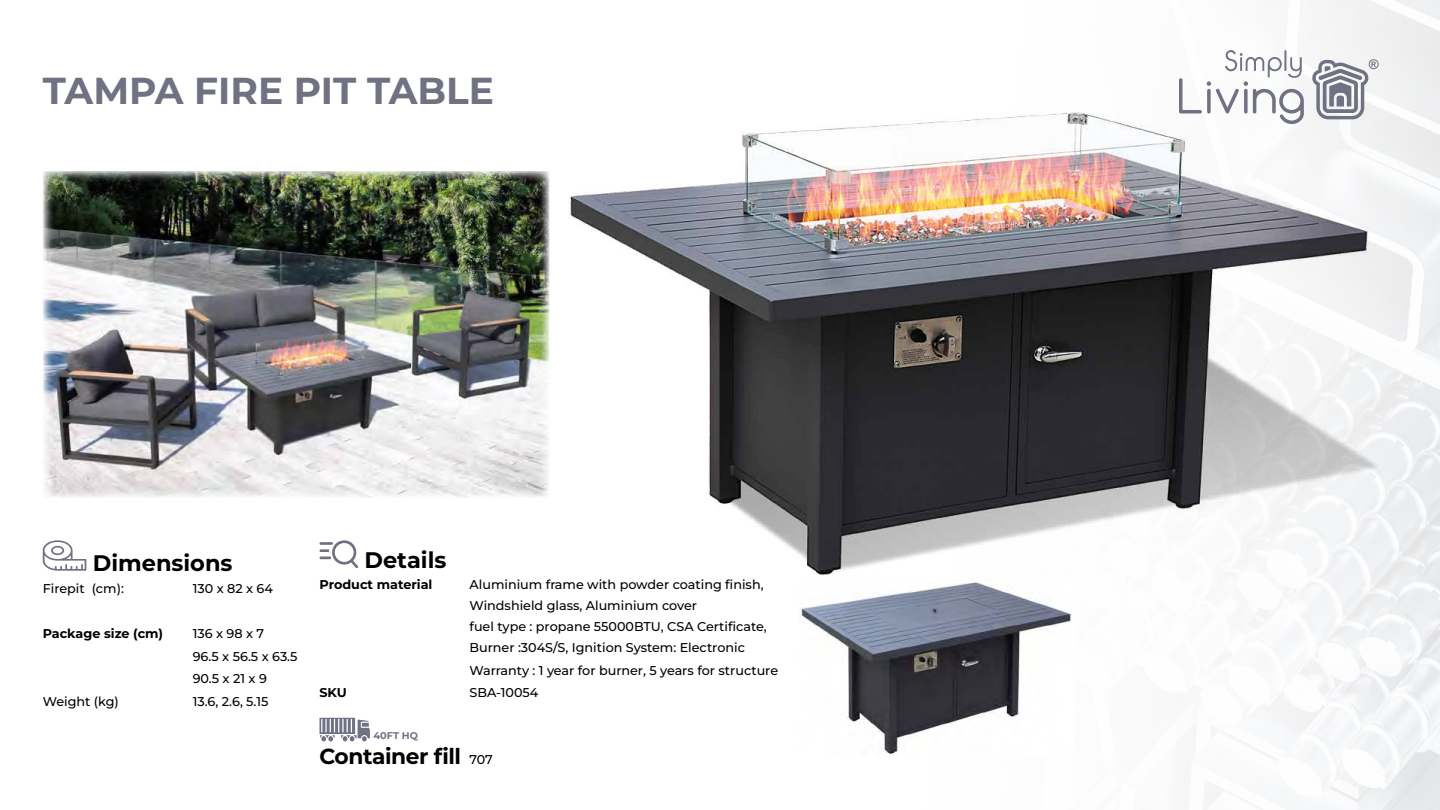
<style>
.page{position:relative;width:1440px;height:810px;background:#fff}
.page>*{position:absolute;margin:0;border:0;box-sizing:border-box;transform-origin:0 0}
.t1{font:700 37.5px "Montserrat";color:#707182}
.t2{font:700 22.5px "Montserrat";color:#000}
.t3{font:700 21.75px "Montserrat";letter-spacing:-.02em;color:#000}
.t4{font:500 12.75px/21px "Montserrat";color:#000}
.t5{font:700 12.75px "Montserrat";color:#000}
.t6{font:700 9.75px "Montserrat";color:#707182}
.s1{font-weight:500;font-size:12.75px}
</style>
<div class="page">
<svg style="left:1179px;top:50px;width:125px;height:58px"></svg>
<svg style="left:1311px;top:59px;width:68px;height:49px"></svg>
<svg style="left:319px;top:540px;width:39px;height:28px"></svg>
<svg style="left:320px;top:718px;width:50px;height:23px"></svg>
<img style="left:799px;top:577px;width:275px;height:179px">
<img style="left:568px;top:108px;width:811px;height:469px">
<svg style="left:43px;top:540px;width:43px;height:31px"></svg>
<img style="left:43px;top:171px;width:506px;height:327px">
<h1 class="t1" style="left:43px;top:66px;width:453px">TAMPA FIRE PIT TABLE</h1>
<h2 class="t2" style="left:93px;top:548px;width:141px">Dimensions</h2>
<p class="t4" style="left:43px;top:578px;width:83px">Firepit (cm):</p>
<p class="t4" style="left:193px;top:578px;width:82px">130 x 82 x 64</p>
<p class="t5" style="left:43px;top:625px;width:122px">Package size (cm)</p>
<p class="t4" style="left:193px;top:622px;width:106px;line-height:22.5px">136x98x7<br>96.5 x 56.5 x 63.5<br>90.5 x 21 x 9</p>
<p class="t4" style="left:43px;top:690px;width:78px">Weight (kg)</p>
<p class="t4" style="left:193px;top:690px;width:77px">13.6, 2.6, 5.15</p>
<h2 class="t2" style="left:364px;top:545px;width:83px">Details</h2>
<p class="t5" style="left:320px;top:576px;width:114px">Product material</p>
<p class="t4" style="left:470px;top:574px;width:299px">Aluminium frame with powder coating finish, Windshield glass, Aluminium cover<br>fuel type : propane 55000BTU, CSA Certificate, Burner :304S/S, Ignition System: Electronic</p>
<p class="t4" style="left:470px;top:659px;width:310px">Warranty : 1 year for burner, 5 years for structure</p>
<p class="t5" style="left:320px;top:684px;width:29px">SKU</p>
<p class="t4" style="left:470px;top:682px;width:70px">SBA-10054</p>
<p class="t6" style="left:374px;top:729px;width:46px">40FT HQ</p>
<h3 class="t3" style="left:320px;top:742px;width:175px">Container fill <span class="s1">707</span></h3>
</div>
